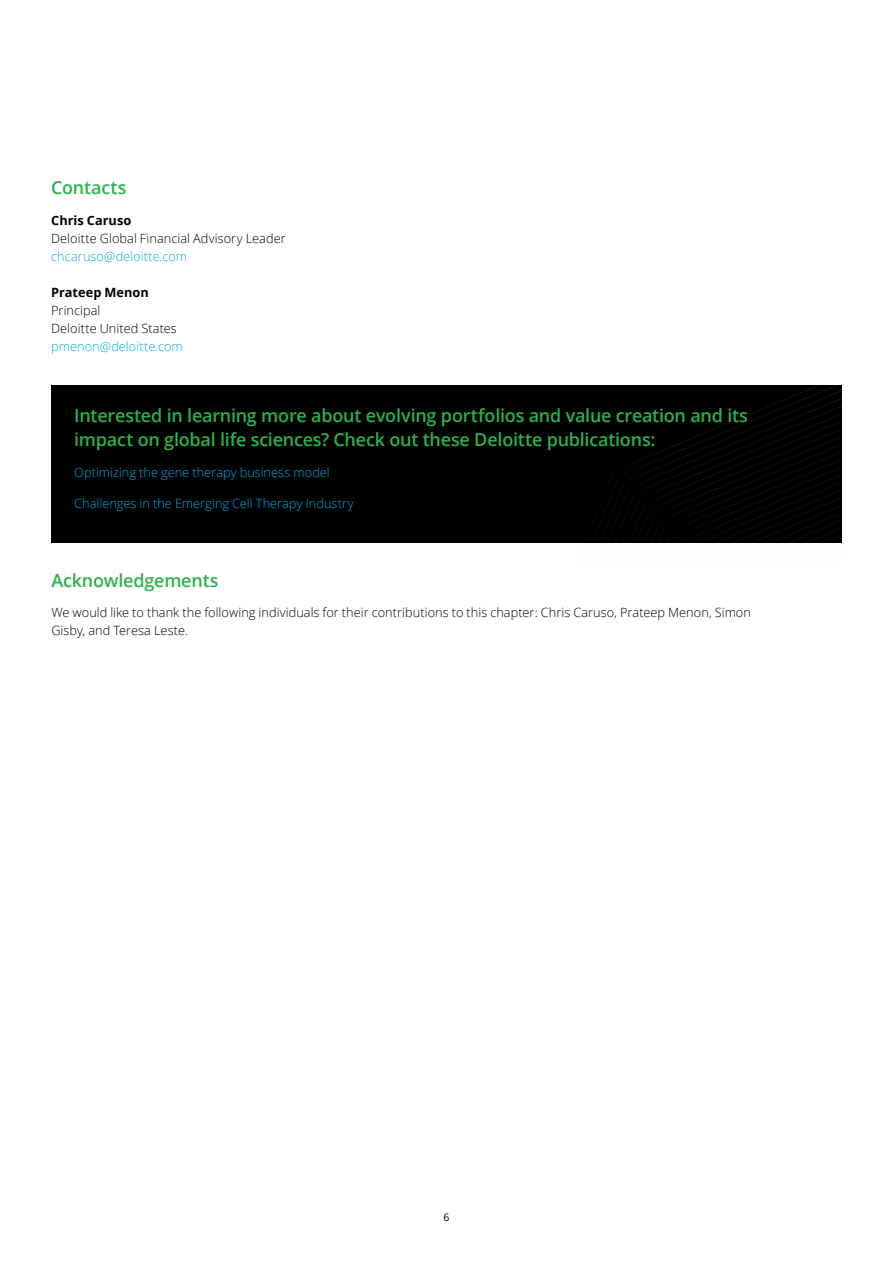
<style>
.page{position:relative;width:893px;height:1263px;background:#fff}
.page>*{position:absolute;margin:0;border:0;box-sizing:border-box;transform-origin:0 0}
.t1{font:600 18px/24px "Open Sans";letter-spacing:-.01em;color:#2cb34a}
.t2{font:300 12.75px/18px "Open Sans";letter-spacing:.005em;color:#000}
.t3{font:300 12.75px "Open Sans";letter-spacing:.005em;color:#00aae7}
.t4{font:700 12.75px "Open Sans";color:#000}
.t5{font:10.5px "Open Sans";color:#000}
</style>
<div class="page">
<div style="left:51px;top:385px;width:791px;height:158px;background:#000"></div>
<img style="left:653px;top:385px;width:188px;height:158px">
<h1 class="t1" style="left:51px;top:175px;width:77px">Contacts</h1>
<p class="t4" style="left:51px;top:211px;width:82px">Chris Caruso</p>
<p class="t2" style="left:51px;top:229px;width:236px">Deloitte Global Financial Advisory Leader</p>
<p class="t3" style="left:51px;top:248px;width:138px">chcaruso@deloitte.com</p>
<p class="t4" style="left:51px;top:283px;width:99px">Prateep Menon</p>
<p class="t2" style="left:51px;top:301px;width:127px">Principal<br>Deloitte United States</p>
<p class="t3" style="left:51px;top:338px;width:133px">pmenon@deloitte.com</p>
<h1 class="t1" style="left:74px;top:403px;width:675px">Interested in learning more about evolving portfolios and value creation and its impact on global life sciences? Check out these Deloitte publications:</h1>
<p class="t3" style="left:74px;top:464px;width:257px">Optimizing the gene therapy business model</p>
<p class="t3" style="left:74px;top:494px;width:281px">Challenges in the Emerging Cell Therapy Industry</p>
<h1 class="t1" style="left:51px;top:568px;width:169px">Acknowledgements</h1>
<p class="t2" style="left:51px;top:603px;width:701px">We would like to thank the following individuals for their contributions to this chapter: Chris Caruso, Prateep Menon, Simon<br>Gisby, and Teresa Leste.</p>
<p class="t5" style="left:443px;top:1210px;width:8px">6</p>
</div>
